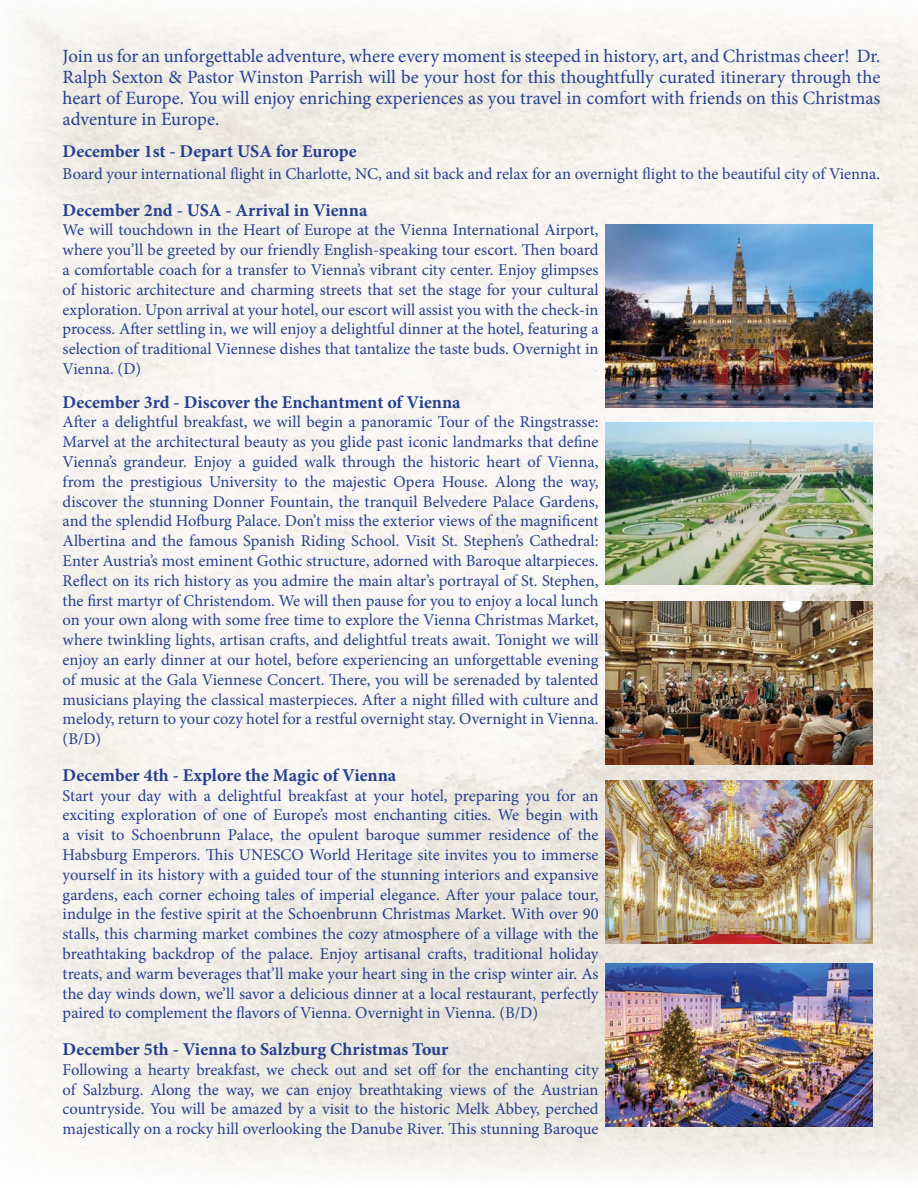
<style>
.page{position:relative;width:918px;height:1188px;background:#fff}
.page>*{position:absolute;margin:0;border:0;box-sizing:border-box;transform-origin:0 0}
.t1{font:18.75px/21px "Minion Pro";color:#25408f;text-align:justify}
.t2{font:700 18px "Minion Pro";color:#25408f}
.t3{font:700 18px "Minion Pro";color:#253f8f}
.t4{font:16.5px/19.8px "Minion Pro";color:#25408f;text-align:justify}
.t5{font:16.5px/19.8px "Minion Pro";color:#253f8f;text-align:justify}
</style>
<div class="page">
<img style="left:7px;top:10px;width:911px;height:1166px">
<img style="left:605px;top:224px;width:267px;height:184px">
<img style="left:605px;top:422px;width:267px;height:163px">
<img style="left:605px;top:602px;width:267px;height:162px">
<img style="left:605px;top:781px;width:267px;height:162px">
<img style="left:605px;top:964px;width:267px;height:162px">
<p class="t1" style="left:63px;top:46px;width:819px">Join us for an unforgettable adventure, where every moment is steeped in history, art, and Christmas cheer! Dr.<br>Ralph Sexton &amp; Pastor Winston Parrish will be your host for this thoughtfully curated itinerary through the heart of Europe. You will enjoy enriching experiences as you travel in comfort with friends on this Christmas adventure in Europe.</p>
<p class="t2" style="left:63px;top:139px;width:296px">December 1st - Depart USA for Europe</p>
<p class="t4" style="left:63px;top:164px;width:819px">Board your international flight in Charlotte, NC, and sit back and relax for an overnight flight to the beautiful city of Vienna.</p>
<p class="t2" style="left:63px;top:197px;width:306px">December 2nd - USA - Arrival in Vienna</p>
<p class="t4" style="left:63px;top:220px;width:538px">We will touchdown in the Heart of Europe at the Vienna International Airport, where you’ll be greeted by our friendly English-speaking tour escort. Then board a comfortable coach for a transfer to Vienna’s vibrant city center. Enjoy glimpses of historic architecture and charming streets that set the stage for your cultural exploration. Upon arrival at your hotel, our escort will assist you with the check-in process. After settling in, we will enjoy a delightful dinner at the hotel, featuring a selection of traditional Viennese dishes that tantalize the taste buds. Overnight in Vienna. (D)</p>
<p class="t2" style="left:63px;top:389px;width:400px">December 3rd - Discover the Enchantment of Vienna</p>
<p class="t4" style="left:63px;top:412px;width:538px">After a delightful breakfast, we will begin a panoramic Tour of the Ringstrasse:<br>Marvel at the architectural beauty as you glide past iconic landmarks that define Vienna’s grandeur. Enjoy a guided walk through the historic heart of Vienna, from the prestigious University to the majestic Opera House. Along the way, discover the stunning Donner Fountain, the tranquil Belvedere Palace Gardens, and the splendid Hofburg Palace. Don’t miss the exterior views of the magnificent Albertina and the famous Spanish Riding School. Visit St. Stephen’s Cathedral:<br>Enter Austria’s most eminent Gothic structure, adorned with Baroque altarpieces.<br>Reflect on its rich history as you admire the main altar’s portrayal of St. Stephen, the first martyr of Christendom. We will then pause for you to enjoy a local lunch on your own along with some free time to explore the Vienna Christmas Market, where twinkling lights, artisan crafts, and delightful treats await. Tonight we will enjoy an early dinner at our hotel, before experiencing an unforgettable evening of music at the Gala Viennese Concert. There, you will be serenaded by talented musicians playing the classical masterpieces. After a night filled with culture and melody, return to your cozy hotel for a restful overnight stay. Overnight in Vienna. (B/D)</p>
<p class="t3" style="left:63px;top:762px;width:335px">December 4th - Explore the Magic of Vienna</p>
<p class="t5" style="left:63px;top:785px;width:538px">Start your day with a delightful breakfast at your hotel, preparing you for an exciting exploration of one of Europe’s most enchanting cities. We begin with a visit to Schoenbrunn Palace, the opulent baroque summer residence of the Habsburg Emperors. This UNESCO World Heritage site invites you to immerse yourself in its history with a guided tour of the stunning interiors and expansive gardens, each corner echoing tales of imperial elegance. After your palace tour, indulge in the festive spirit at the Schoenbrunn Christmas Market. With over 90 stalls, this charming market combines the cozy atmosphere of a village with the breathtaking backdrop of the palace. Enjoy artisanal crafts, traditional holiday treats, and warm beverages that’ll make your heart sing in the crisp winter air. As the day winds down, we’ll savor a delicious dinner at a local restaurant, perfectly paired to complement the flavors of Vienna. Overnight in Vienna. (B/D)</p>
<p class="t3" style="left:63px;top:1036px;width:387px">December 5th - Vienna to Salzburg Christmas Tour</p>
<p class="t5" style="left:63px;top:1060px;width:538px">Following a hearty breakfast, we check out and set off for the enchanting city of Salzburg. Along the way, we can enjoy breathtaking views of the Austrian countryside. You will be amazed by a visit to the historic Melk Abbey, perched majestically on a rocky hill overlooking the Danube River. This stunning Baroque</p>
</div>
